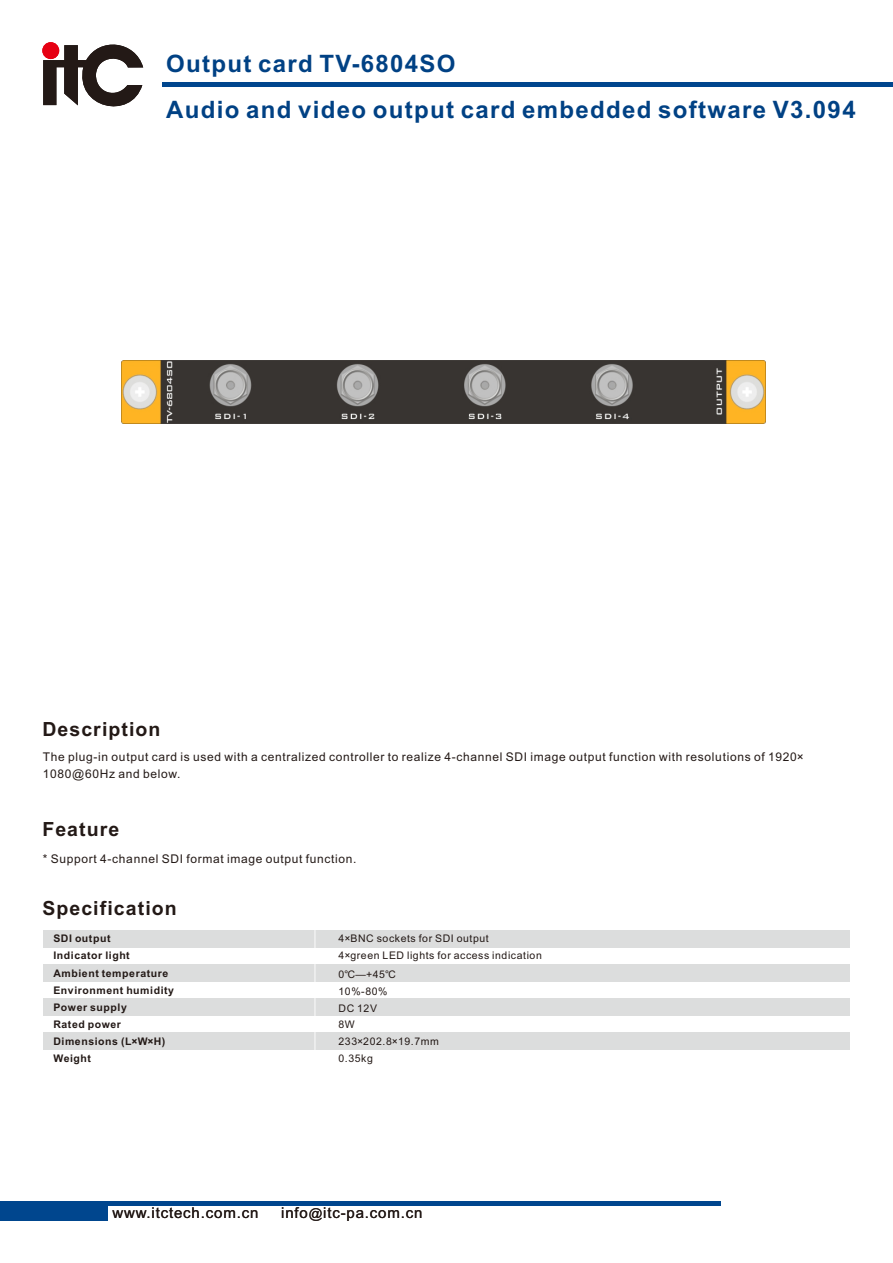
<style>
.page{position:relative;width:893px;height:1263px;background:#fff}
.page>*{position:absolute;margin:0;border:0;box-sizing:border-box;transform-origin:0 0}
.t1{font:700 24px/46.3px "Arial";letter-spacing:.055em;color:#004184}
.t2{font:700 19.5px "Arial";letter-spacing:.055em;color:#231916}
.t3{font:15px "Arial";letter-spacing:.055em;color:#231916}
.t4{font:12px/17.4px "Arial";letter-spacing:.055em;color:#231916}
.t5{font:700 10.5px/17.1px "Arial";letter-spacing:.055em;color:#231916}
.t6{font:10.5px/16.6px "Arial";letter-spacing:.055em;color:#231916}
.s1{font-family:"Arial Unicode MS"}
.s2{font-size:13.5px}
</style>
<div class="page">
<hr style="left:0;top:1202px;width:720px;height:4px;background:#00468e">
<div style="left:0;top:1202px;width:108px;height:18px;background:#00468e"></div>
<hr style="left:163px;top:82px;width:730px;height:4px;background:#00468e">
<svg style="left:43px;top:42px;width:100px;height:65px"></svg>
<div style="left:44px;top:930px;width:806px;height:17px;background:#dcdddd"></div>
<div style="left:44px;top:998px;width:806px;height:17px;background:#dcdddd"></div>
<div style="left:44px;top:1032px;width:806px;height:18px;background:#dcdddd"></div>
<div style="left:44px;top:964px;width:806px;height:18px;background:#dcdddd"></div>
<hr style="left:314px;top:930px;width:2px;height:134px;background:#fff">
<img style="left:122px;top:361px;width:644px;height:62px">
<h1 class="t1" style="left:166px;top:43px;width:691px">Output card TV-6804SO<br>Audio and video output card embedded software V3.094</h1>
<h2 class="t2" style="left:42px;top:722px;width:120px">Description</h2>
<p class="t4" style="left:43px;top:749px;width:762px">The plug-in output card is used with a centralized controller to realize 4-channel SDI image output function with resolutions of 1920×<br>1080@60Hz and below.</p>
<h2 class="t2" style="left:42px;top:822px;width:78px">Feature</h2>
<p class="t4" style="left:43px;top:852px;width:315px">* Support 4-channel SDI format image output function.</p>
<h2 class="t2" style="left:42px;top:900px;width:136px">Specification</h2>
<p class="t5" style="left:53px;top:931px;width:122px">SDI output<br>Indicator light<br>Ambient temperature<br>Environment humidity<br>Power supply<br>Rated power<br>Dimensions (L×W×H)<br>Weight</p>
<p class="t6" style="left:338px;top:931px;width:205px">4×BNC sockets for SDI output<br>4×green LED lights for access indication</p>
<p class="t6" style="left:338px;top:967px;width:102px">0<span class="s1">℃</span>—+45<span class="s1">℃<br></span>10%-80%<br>DC 12V<br>8W<br>233×202.8×19.7mm<br>0.35kg</p>
<p class="t3" style="left:112px;top:1207px;width:147px">www.itctech.com.cn</p>
<p class="t3" style="left:281px;top:1207px;width:143px">info<span class="s2">@</span>itc-pa.com.cn</p>
</div>
